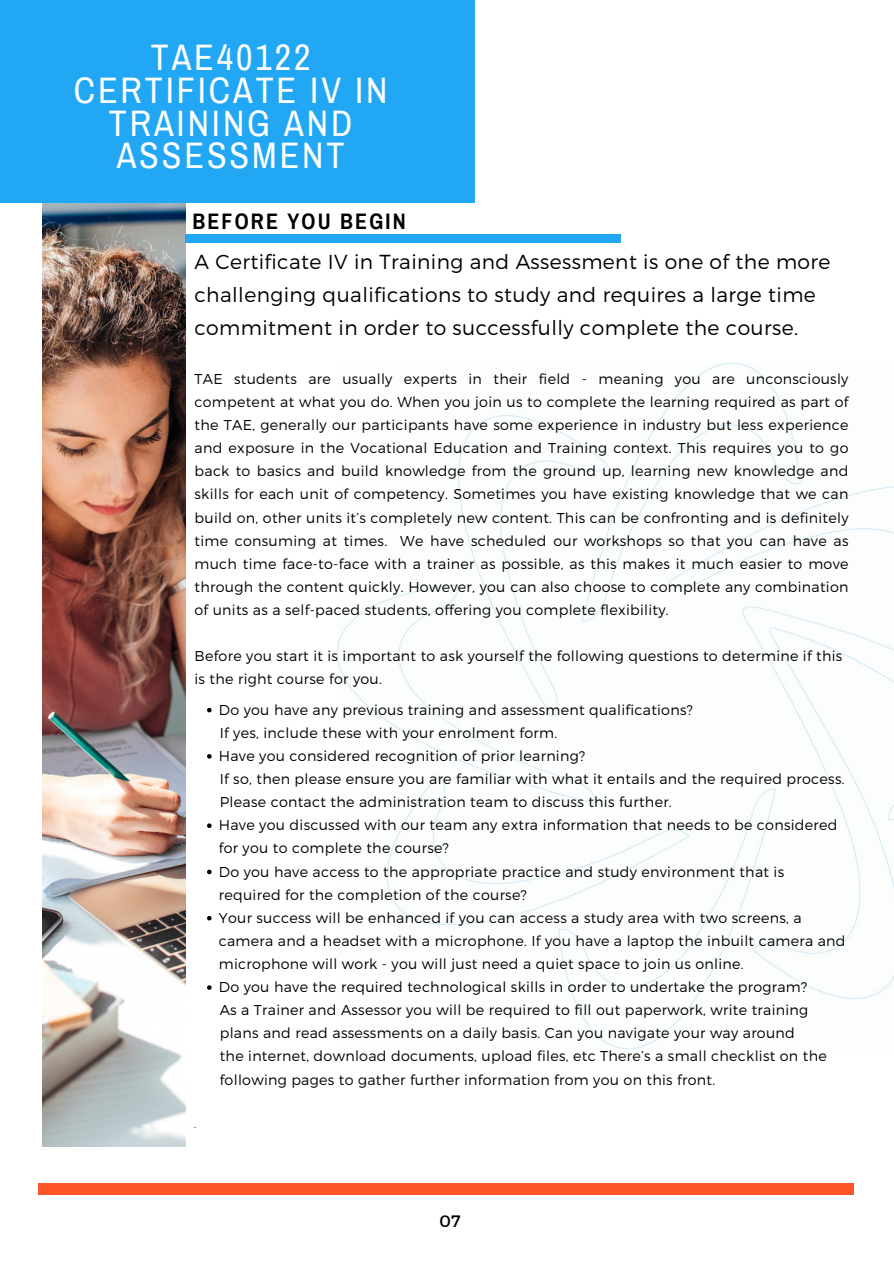
<style>
.page{position:relative;width:894px;height:1264px;background:#fff}
.page>*{position:absolute;margin:0;border:0;box-sizing:border-box;transform-origin:0 0}
.t1{font:36px/32.7px "Archivo Narrow";letter-spacing:.08em;color:#fff;text-align:center}
.t2{font:700 21.9px "Archivo Narrow";letter-spacing:.1em;color:#000}
.t3{font:300 20.25px/33px "Montserrat";letter-spacing:.02em;color:#000}
.t4{font:16.5px "Montserrat";color:#000}
.t5{font:300 14.25px/23.1px "Montserrat";letter-spacing:.02em;color:#000}
.t6{font:italic 300 13.2px "Montserrat";color:#000}
</style>
<div class="page">
<img style="left:43px;top:202px;width:143px;height:944px">
<div style="left:0;top:0;width:474px;height:202px;background:#22a7f4"></div>
<div style="left:39px;top:1183px;width:814px;height:11px;background:#fc5628"></div>
<img style="left:337px;top:364px;width:556px;height:684px">
<svg style="left:207px;top:707px;width:4px;height:5px"></svg>
<svg style="left:207px;top:754px;width:4px;height:4px"></svg>
<svg style="left:207px;top:823px;width:4px;height:5px"></svg>
<svg style="left:207px;top:869px;width:4px;height:5px"></svg>
<svg style="left:207px;top:915px;width:4px;height:5px"></svg>
<svg style="left:207px;top:985px;width:4px;height:4px"></svg>
<div style="left:185px;top:234px;width:435px;height:8px;background:#22a7f4"></div>
<h1 class="t1" style="left:74px;top:42px;width:315px">TAE40122<br>CERTIFICATE IV IN<br>TRAINING AND<br>ASSESSMENT</h1>
<h2 class="t2" style="left:192px;top:210px;width:215px">BEFORE YOU BEGIN</h2>
<h3 class="t3" style="left:194px;top:244px;width:637px">A Certificate IV in Training and Assessment is one of the more challenging qualifications to study and requires a large time commitment in order to successfully complete the course.</h3>
<p class="t5" style="left:194px;top:366px;width:655px;text-align:justify">TAE students are usually experts in their field - meaning you are unconsciously competent at what you do. When you join us to complete the learning required as part of the TAE, generally our participants have some experience in industry but less experience and exposure in the Vocational Education and Training context. This requires you to go back to basics and build knowledge from the ground up, learning new knowledge and skills for each unit of competency. Sometimes you have existing knowledge that we can build on, other units it’s completely new content. This can be confronting and is definitely time consuming at times. We have scheduled our workshops so that you can have as much time face-to-face with a trainer as possible, as this makes it much easier to move through the content quickly. However, you can also choose to complete any combination of units as a self-paced students, offering you complete flexibility.</p>
<p class="t5" style="left:194px;top:644px;width:649px">Before you start it is important to ask yourself the following questions to determine if this is the right course for you.</p>
<p class="t5" style="left:219px;top:697px;width:628px">Do you have any previous training and assessment qualifications?<br>If yes, include these with your enrolment form.<br>Have you considered recognition of prior learning?<br>If so, then please ensure you are familiar with what it entails and the required process.<br>Please contact the administration team to discuss this further.<br>Have you discussed with our team any extra information that needs to be considered for you to complete the course?<br>Do you have access to the appropriate practice and study environment that is required for the completion of the course?<br>Your success will be enhanced if you can access a study area with two screens, a camera and a headset with a microphone. If you have a laptop the inbuilt camera and microphone will work - you will just need a quiet space to join us online.<br>Do you have the required technological skills in order to undertake the program?<br>As a Trainer and Assessor you will be required to fill out paperwork, write training plans and read assessments on a daily basis. Can you navigate your way around<br>the internet, download documents, upload files, etc There’s a small checklist on the following pages to gather further information from you on this front.</p>
<p class="t6" style="left:194px;top:1114px;width:4px">.</p>
<p class="t4" style="left:439px;top:1210px;width:23px">07</p>
</div>
